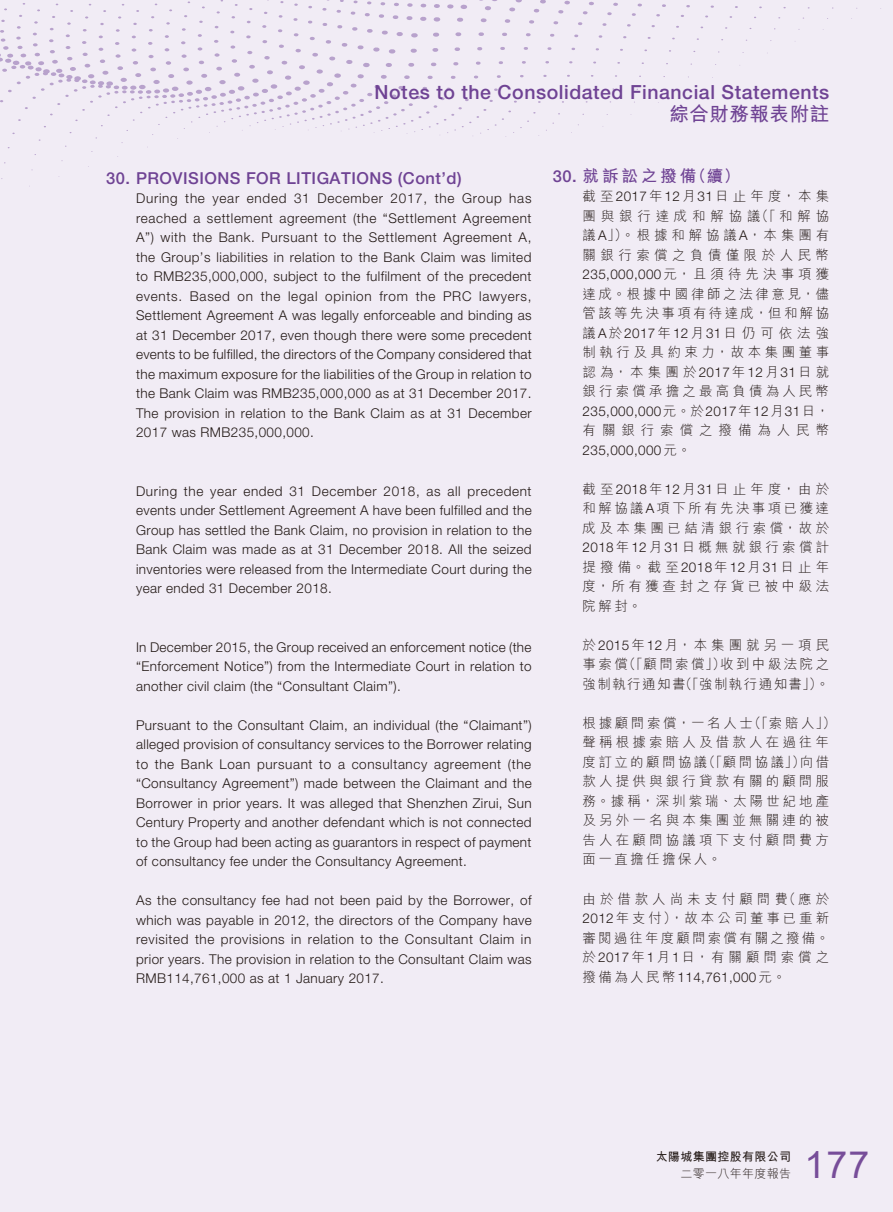
<style>
.page{position:relative;width:893px;height:1212px;background:#f1ecf5}
.page>*{position:absolute;margin:0;border:0;box-sizing:border-box;transform-origin:0 0}
.t1{font:37.5px "Arial";color:#774d99}
.t2{font:500 19.5px "Helvetica Neue LT Std";letter-spacing:.03em;color:#6f4394}
.t3{font:700 19.5px "M Hei HK";letter-spacing:.03em;color:#6f4394}
._01_Head1{font:500 16.5px "Helvetica Neue LT Std";letter-spacing:.03em;color:#6f4394}
._21_C_Head1{font:700 16.5px "M Hei HK";letter-spacing:.18em;color:#6f4394}
._00_Body{font:300 13.5px/19.5px "Helvetica Neue LT Std";letter-spacing:.03em;color:#231916;text-align:justify}
._20_C_Body{font:300 13.5px/19.5px "M Hei HK";letter-spacing:.235em;color:#231916;text-align:justify}
.t4{font:700 12px "M Hei HK";letter-spacing:.03em;color:#231916}
.t5{font:300 12px "M Hei HK";letter-spacing:.03em;color:#231916}
.s1{font-family:"Helvetica Neue LT Std";font-weight:500}
.s2{font-family:"Helvetica Neue LT Std"}
</style>
<div class="page">
<svg style="left:8px;top:3px;width:644px;height:91px"></svg>
<svg style="left:8px;top:2px;width:620px;height:89px"></svg>
<svg style="left:8px;top:2px;width:607px;height:83px"></svg>
<svg style="left:3px;top:1px;width:598px;height:77px"></svg>
<svg style="left:0;top:0;width:588px;height:71px"></svg>
<h2 class="t2" style="left:375px;top:80px;width:456px">Notes to the Consolidated Financial Statements</h2>
<h2 class="t3" style="left:669px;top:100px;width:161px">綜合財務報表附註</h2>
<p class="_01_Head1" style="left:106px;top:168px;width:357px">30. PROVISIONS FOR LITIGATIONS (Cont’d)</p>
<p class="_00_Body" style="left:136px;top:188px;width:397px">During the year ended 31 December 2017, the Group has reached a settlement agreement (the “Settlement Agreement A”) with the Bank. Pursuant to the Settlement Agreement A, the Group’s liabilities in relation to the Bank Claim was limited to RMB235,000,000, subject to the fulfilment of the precedent events. Based on the legal opinion from the PRC lawyers, Settlement Agreement A was legally enforceable and binding as at 31 December 2017, even though there were some precedent events to be fulfilled, the directors of the Company considered that the maximum exposure for the liabilities of the Group in relation to the Bank Claim was RMB235,000,000 as at 31 December 2017.<br>The provision in relation to the Bank Claim as at 31 December 2017 was RMB235,000,000.</p>
<p class="_00_Body" style="left:136px;top:481px;width:397px">During the year ended 31 December 2018, as all precedent events under Settlement Agreement A have been fulfilled and the Group has settled the Bank Claim, no provision in relation to the Bank Claim was made as at 31 December 2018. All the seized inventories were released from the Intermediate Court during the year ended 31 December 2018.</p>
<p class="_00_Body" style="left:136px;top:637px;width:397px">In December 2015, the Group received an enforcement notice (the “Enforcement Notice”) from the Intermediate Court in relation to another civil claim (the “Consultant Claim”).</p>
<p class="_00_Body" style="left:136px;top:715px;width:397px">Pursuant to the Consultant Claim, an individual (the “Claimant”) alleged provision of consultancy services to the Borrower relating to the Bank Loan pursuant to a consultancy agreement (the “Consultancy Agreement”) made between the Claimant and the Borrower in prior years. It was alleged that Shenzhen Zirui, Sun Century Property and another defendant which is not connected to the Group had been acting as guarantors in respect of payment of consultancy fee under the Consultancy Agreement.</p>
<p class="_00_Body" style="left:136px;top:890px;width:397px">As the consultancy fee had not been paid by the Borrower, of which was payable in 2012, the directors of the Company have revisited the provisions in relation to the Consultant Claim in prior years. The provision in relation to the Consultant Claim was RMB114,761,000 as at 1 January 2017.</p>
<p class="_21_C_Head1" style="left:553px;top:164px;width:189px"><span class="s1">30.</span> 就訴訟之撥備（續）</p>
<p class="_20_C_Body" style="left:583px;top:186px;width:248px">截至<span class="s2">2017</span>年<span class="s2">12</span>月<span class="s2">31</span>日止年度，本集團與銀行達成和解協議（「和解協議<span class="s2">A</span>」）。根據和解協議<span class="s2">A</span>，本集團有關銀行索償之負債僅限於人民幣<span class="s2">235,000,000</span>元，且須待先決事項獲達成。根據中國律師之法律意見，儘管該等先決事項有待達成，但和解協議<span class="s2">A</span>於<span class="s2">2017</span>年<span class="s2">12</span>月<span class="s2">31</span>日仍可依法強制執行及具約束力，故本集團董事認為，本集團於<span class="s2">2017</span>年<span class="s2">12</span>月<span class="s2">31</span>日就銀行索償承擔之最高負債為人民幣<span class="s2">235,000,000</span>元。於<span class="s2">2017</span>年<span class="s2">12</span>月<span class="s2">31</span>日，有關銀行索償之撥備為人民幣<span class="s2">235,000,000</span>元。</p>
<p class="_20_C_Body" style="left:583px;top:479px;width:248px">截至<span class="s2">2018</span>年<span class="s2">12</span>月<span class="s2">31</span>日止年度，由於和解協議<span class="s2">A</span>項下所有先決事項已獲達成及本集團已結清銀行索償，故於<span class="s2">2018</span>年<span class="s2">12</span>月<span class="s2">31</span>日概無就銀行索償計提撥備。截至<span class="s2">2018</span>年<span class="s2">12</span>月<span class="s2">31</span>日止年度，所有獲查封之存貨已被中級法院解封。</p>
<p class="_20_C_Body" style="left:583px;top:635px;width:248px">於<span class="s2">2015</span>年<span class="s2">12</span>月，本集團就另一項民事索償（「顧問索償」）收到中級法院之強制執行通知書（「強制執行通知書」）。</p>
<p class="_20_C_Body" style="left:583px;top:713px;width:255px;text-align:left">根據顧問索償，一名人士（「索賠人」）聲稱根據索賠人及借款人在過往年度訂立的顧問協議（「顧問協議」）向借款人提供與銀行貸款有關的顧問服務。據稱，深圳紫瑞、太陽世紀地產及另外一名與本集團並無關連的被告人在顧問協議項下支付顧問費方面一直擔任擔保人。</p>
<p class="_20_C_Body" style="left:583px;top:888px;width:248px">由於借款人尚未支付顧問費（應於<span class="s2">2012</span>年支付），故本公司董事已重新審閱過往年度顧問索償有關之撥備。於<span class="s2">2017</span>年<span class="s2">1</span>月<span class="s2">1</span>日，有關顧問索償之撥備為人民幣<span class="s2">114,761,000</span>元。</p>
<p class="t4" style="left:656px;top:1148px;width:137px">太陽城集團控股有限公司</p>
<p class="t5" style="left:680px;top:1167px;width:112px">二零一八年年度報告</p>
<h1 class="t1" style="left:804px;top:1139px;width:66px">177</h1>
</div>
